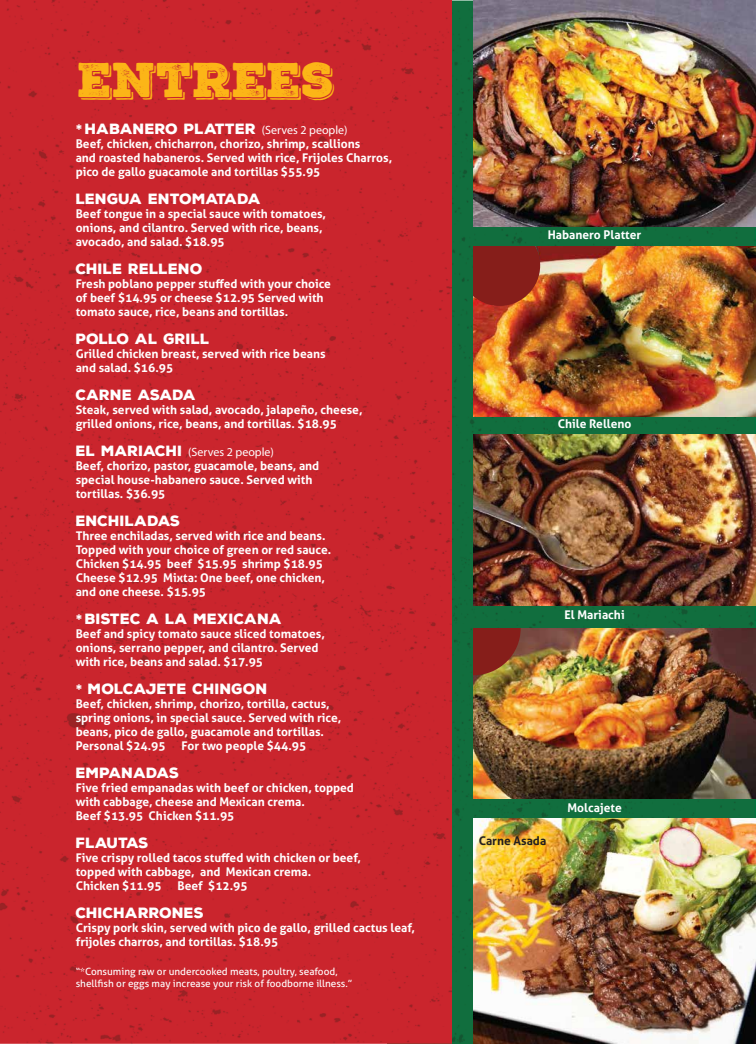
<style>
.page{position:relative;width:756px;height:1044px;background:#fff}
.page>*{position:absolute;margin:0;border:0;box-sizing:border-box;transform-origin:0 0}
.t1{font:47.3px "Nexa Rust Slab Black Shadow 01";color:#fcb517}
.t2{font:900 14.4px "Nexa Rust Sans";color:#fff}
.t3{font:900 14.4px "Nexa Rust Sans";letter-spacing:-.025em;color:#fff}
.t4{font:700 12px/14px "Aller";color:#fff}
.t5{font:12px "Myriad Pro";color:#fff}
.t6{font:700 12px "Aller";color:#231f20}
.t7{font:10px/12px "Aller";color:#fff}
.s1{font-family:"SF Compact Display";font-weight:800}
.s2{font-family:"Myriad Pro";font-weight:400;font-size:12px}
.s3{font-family:"Nexa Rust Sans";font-weight:900;font-size:14.4px}
</style>
<div class="page">
<img style="left:451px;top:0;width:305px;height:1044px">
<div style="left:0;top:0;width:451px;height:1044px;background:#ca252d"></div>
<img style="left:474px;top:818px;width:282px;height:226px">
<img style="left:474px;top:0;width:282px;height:227px">
<img style="left:474px;top:435px;width:282px;height:170px">
<img style="left:474px;top:246px;width:282px;height:171px">
<svg style="left:474px;top:246px;width:66px;height:60px;background:#8e251b"></svg>
<img style="left:474px;top:628px;width:282px;height:171px">
<svg style="left:474px;top:628px;width:47px;height:47px;background:#8a3320"></svg>
<h1 class="t1" style="left:78px;top:48px;width:258px">ENTREES</h1>
<p class="t2" style="left:76px;top:119px;width:274px"><span class="s1">*</span> HABANERO PLATTER <span class="s2">(Serves 2 people)</span></p>
<p class="t4" style="left:76px;top:136px;width:318px">Beef, chicken, chicharron, chorizo, shrimp, scallions<br>and roasted habaneros. Served with rice, Frijoles Charros, pico de gallo guacamole and tortillas $55.95</p>
<p class="t2" style="left:76px;top:189px;width:187px">LENGUA ENTOMATADA</p>
<p class="t4" style="left:76px;top:206px;width:252px">Beef tongue in a special sauce with tomatoes, onions, and cilantro. Served with rice, beans, avocado, and salad. $18.95</p>
<p class="t2" style="left:76px;top:259px;width:128px">CHILE RELLENO</p>
<p class="t4" style="left:76px;top:276px;width:257px">Fresh poblano pepper stuffed with your choice of beef $14.95 or cheese $12.95 Served with tomato sauce, rice, beans and tortillas.</p>
<p class="t2" style="left:76px;top:329px;width:136px">POLLO AL GRILL</p>
<p class="t4" style="left:76px;top:346px;width:251px">Grilled chicken breast, served with rice beans and salad. $16.95</p>
<p class="t2" style="left:76px;top:385px;width:122px">CARNE ASADA</p>
<p class="t4" style="left:76px;top:402px;width:288px">Steak, served with salad, avocado, jalapeño, cheese, grilled onions, rice, beans, and tortillas. $18.95</p>
<p class="t5" style="left:76px;top:444px;width:200px"><span class="s3">EL MARIACHI</span> (Serves 2 people)</p>
<p class="t4" style="left:76px;top:458px;width:245px">Beef, chorizo, pastor, guacamole, beans, and special house-habanero sauce. Served with tortillas. $36.95</p>
<p class="t2" style="left:76px;top:511px;width:106px">ENCHILADAS</p>
<p class="t4" style="left:76px;top:528px;width:257px">Three enchiladas, served with rice and beans.<br>Topped with your choice of green or red sauce.<br>Chicken $14.95 beef $15.95 shrimp $18.95<br>Cheese $12.95 Mixta: One beef, one chicken, and one cheese. $15.95</p>
<p class="t2" style="left:76px;top:609px;width:208px"><span class="s1">*</span> BISTEC A LA MEXICANA</p>
<p class="t4" style="left:76px;top:626px;width:251px">Beef and spicy tomato sauce sliced tomatoes, onions, serrano pepper, and cilantro. Served with rice, beans and salad. $17.95</p>
<p class="t2" style="left:76px;top:679px;width:193px"><span class="s1">*</span> MOLCAJETE CHINGON</p>
<p class="t4" style="left:76px;top:696px;width:267px">Beef, chicken, shrimp, chorizo, tortilla, cactus, spring onions, in special sauce. Served with rice, beans, pico de gallo, guacamole and tortillas.<br>Personal $24.95</p>
<p class="t4" style="left:182px;top:738px;width:126px">For two people $44.95</p>
<p class="t2" style="left:76px;top:763px;width:105px">EMPANADAS</p>
<p class="t4" style="left:76px;top:780px;width:280px">Five fried empanadas with beef or chicken, topped with cabbage, cheese and Mexican crema.<br>Beef $13.95 Chicken $11.95</p>
<p class="t3" style="left:76px;top:833px;width:74px">FLAUTAS</p>
<p class="t4" style="left:76px;top:850px;width:287px">Five crispy rolled tacos stuffed with chicken or beef, topped with cabbage, and Mexican crema.<br>Chicken $11.95</p>
<p class="t4" style="left:177px;top:878px;width:72px">Beef $12.95</p>
<p class="t2" style="left:76px;top:903px;width:130px">CHICHARRONES</p>
<p class="t4" style="left:76px;top:920px;width:341px">Crispy pork skin, served with pico de gallo, grilled cactus leaf, frijoles charros, and tortillas. $18.95</p>
<p class="t7" style="left:76px;top:965px;width:278px">“*Consuming raw or undercooked meats, poultry, seafood, shellfish or eggs may increase your risk of foodborne illness.”</p>
<p class="t4" style="left:548px;top:228px;width:95px">Habanero Platter</p>
<p class="t4" style="left:558px;top:417px;width:75px">Chile Relleno</p>
<p class="t4" style="left:565px;top:608px;width:62px">El Mariachi</p>
<p class="t6" style="left:479px;top:833px;width:69px">Carne Asada</p>
<p class="t4" style="left:567px;top:801px;width:56px">Molcajete</p>
</div>
